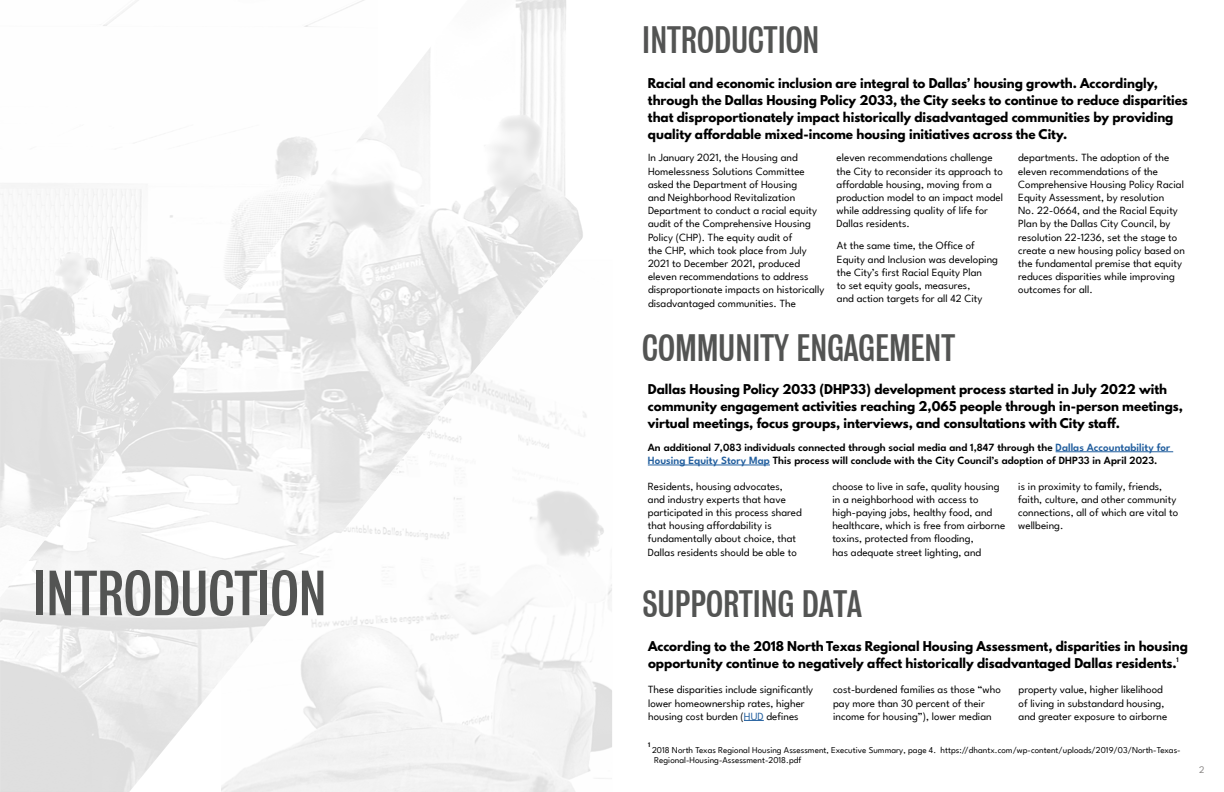
<style>
.page{position:relative;width:1224px;height:792px;background:#fff}
.page>*{position:absolute;margin:0;border:0;box-sizing:border-box;transform-origin:0 0}
.t1{font:58px "Bureau";color:#535453}
.t2{font:35px "Bureau";color:#535453}
.t3{font:700 12px/17px "League Spartan";color:#000}
.t4{font:11px/13.2px "League Spartan";color:#000}
.t5{font:600 11px/13.2px "League Spartan";color:#000}
.t6{font:10px "League Spartan";color:#898685}
.t7{font:9px/10.5px "League Spartan";color:#000}
.t8{font:600 7px "League Spartan";color:#000}
.s1{color:#215e9e}
</style>
<div class="page">
<svg style="left:0;top:0;width:612px;height:792px"></svg>
<hr style="left:1056px;top:452px;width:117px;height:1px;background:#215e9e">
<hr style="left:648px;top:465px;width:122px;height:1px;background:#215e9e">
<svg style="left:744px;top:720px;width:20px;height:1px"></svg>
<h1 class="t1" style="left:33px;top:561px;width:295px">INTRODUCTION</h1>
<h2 class="t2" style="left:642px;top:20px;width:179px">INTRODUCTION</h2>
<p class="t3" style="left:648px;top:74px;width:541px">Racial and economic inclusion are integral to Dallas’ housing growth. Accordingly, through the Dallas Housing Policy 2033, the City seeks to continue to reduce disparities that disproportionately impact historically disadvantaged communities by providing quality affordable mixed-income housing initiatives across the City.</p>
<p class="t4" style="left:648px;top:150px;width:178px">In January 2021, the Housing and Homelessness Solutions Committee asked the Department of Housing<br>and Neighborhood Revitalization Department to conduct a racial equity audit of the Comprehensive Housing Policy (CHP). The equity audit of<br>the CHP, which took place from July 2021 to December 2021, produced eleven recommendations to address disproportionate impacts on historically disadvantaged communities. The</p>
<p class="t4" style="left:837px;top:150px;width:168px">eleven recommendations challenge the City to reconsider its approach to affordable housing, moving from a production model to an impact model while addressing quality of life for Dallas residents.</p>
<p class="t4" style="left:837px;top:238px;width:163px">At the same time, the Office of Equity and Inclusion was developing the City’s first Racial Equity Plan<br>to set equity goals, measures,<br>and action targets for all 42 City</p>
<p class="t4" style="left:1018px;top:150px;width:168px">departments. The adoption of the eleven recommendations of the Comprehensive Housing Policy Racial Equity Assessment, by resolution<br>No. 22-0664, and the Racial Equity Plan by the Dallas City Council, by resolution 22-1236, set the stage to create a new housing policy based on the fundamental premise that equity reduces disparities while improving outcomes for all.</p>
<h2 class="t2" style="left:642px;top:329px;width:314px">COMMUNITY ENGAGEMENT</h2>
<p class="t3" style="left:648px;top:380px;width:537px">Dallas Housing Policy 2033 (DHP33) development process started in July 2022 with community engagement activities reaching 2,065 people through in-person meetings, virtual meetings, focus groups, interviews, and consultations with City staff.</p>
<p class="t5" style="left:648px;top:440px;width:524px">An additional 7,083 individuals connected through social media and 1,847 through the <span class="s1">Dallas Accountability for<br>Housing Equity Story Map</span> This process will conclude with the City Council’s adoption of DHP33 in April 2023.</p>
<p class="t4" style="left:648px;top:478px;width:155px">Residents, housing advocates, and industry experts that have participated in this process shared that housing affordability is fundamentally about choice, that Dallas residents should be able to</p>
<p class="t4" style="left:832px;top:478px;width:175px">choose to live in safe, quality housing in a neighborhood with access to high-paying jobs, healthy food, and healthcare, which is free from airborne toxins, protected from flooding,<br>has adequate street lighting, and</p>
<p class="t4" style="left:1018px;top:478px;width:162px">is in proximity to family, friends, faith, culture, and other community connections, all of which are vital to wellbeing.</p>
<h2 class="t2" style="left:642px;top:585px;width:221px">SUPPORTING DATA</h2>
<p class="t3" style="left:648px;top:638px;width:541px">According to the 2018 North Texas Regional Housing Assessment, disparities in housing opportunity continue to negatively affect historically disadvantaged Dallas residents.</p>
<p class="t8" style="left:1177px;top:655px;width:4px">1</p>
<p class="t4" style="left:648px;top:682px;width:167px">These disparities include significantly lower homeownership rates, higher housing cost burden (<span class="s1">HUD</span> defines</p>
<p class="t4" style="left:833px;top:682px;width:169px">cost-burdened families as those “who pay more than 30 percent of their income for housing”), lower median</p>
<p class="t4" style="left:1019px;top:682px;width:150px">property value, higher likelihood of living in substandard housing, and greater exposure to airborne</p>
<p class="t8" style="left:648px;top:739px;width:4px">1</p>
<p class="t7" style="left:652px;top:744px;width:530px">2018 North Texas Regional Housing Assessment, Executive Summary, page 4. https://dhantx.com/wp-content/uploads/2019/03/North-Texas-<br>Regional-Housing-Assessment-2018.pdf</p>
<p class="t6" style="left:1199px;top:762px;width:7px">2</p>
</div>
